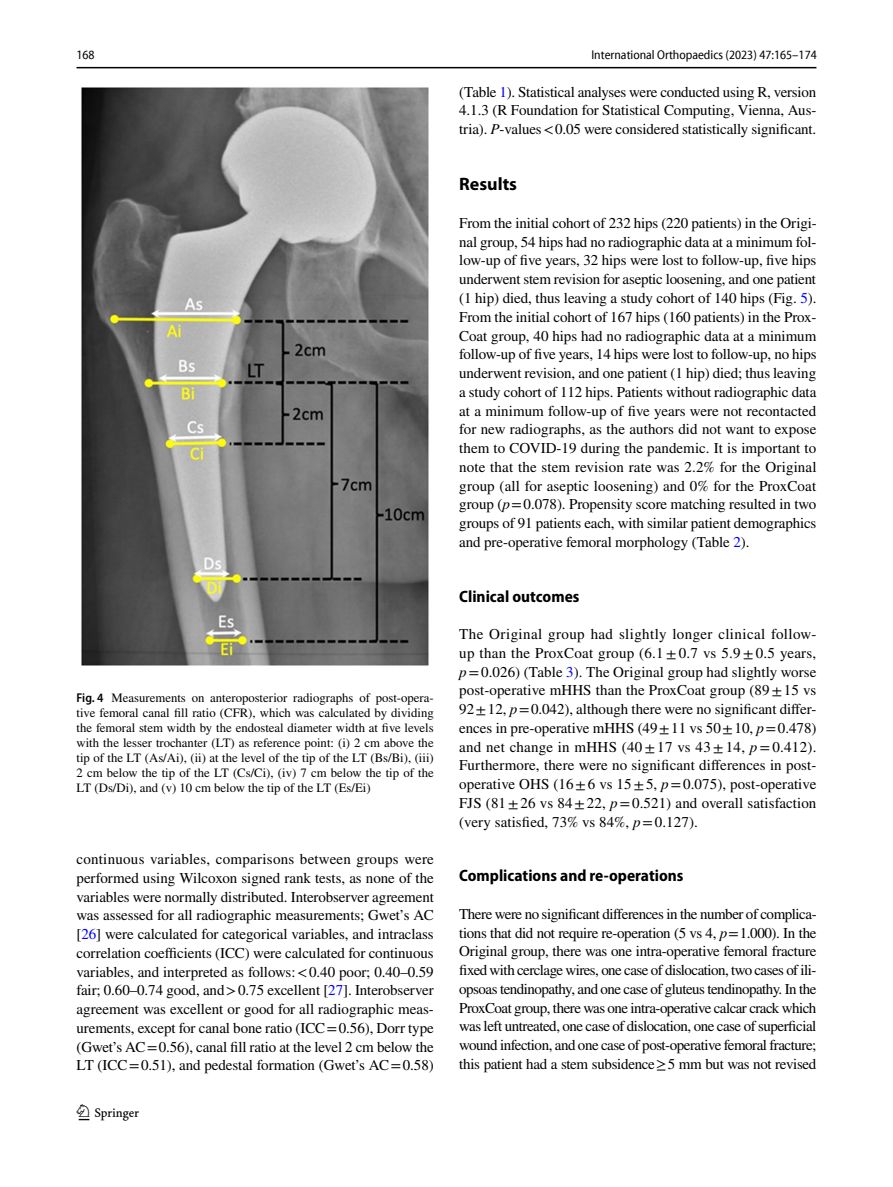
<style>
.page{position:relative;width:893px;height:1187px;background:#fff}
.page>*{position:absolute;margin:0;border:0;box-sizing:border-box;transform-origin:0 0}
.t1{font:22.5px "Springnew Regular 2";color:#000}
.t2{font:700 18px "Myriad Pro";color:#000}
.t3{font:700 semi-condensed 16.5px "Myriad Pro";color:#000}
.t4{font:15px/18.8px "STIX";letter-spacing:-.01em;color:#000;text-align:justify}
.t5{font:12.75px/15px "STIX";color:#000;text-align:justify}
.t6{font:semi-condensed 12.75px "Myriad Pro Unic";color:#000}
.s1{font-family:"Myriad Pro";font-weight:600;font-stretch:semi-condensed}
.s2{color:#00f}
.s3{font-style:italic}
</style>
<div class="page">
<hr style="left:77px;top:67px;width:739px;height:1px;background:#000">
<img style="left:81px;top:87px;width:348px;height:579px">
<p class="t6" style="left:77px;top:50px;width:20px">168</p>
<p class="t6" style="left:591px;top:50px;width:227px">International Orthopaedics (2023) 47:165–174</p>
<p class="t5" style="left:77px;top:691px;width:359px"><span class="s1">Fig. 4</span> Measurements on anteroposterior radiographs of post-opera&shy;tive femoral canal fill ratio (CFR), which was calculated by dividing the femoral stem width by the endosteal diameter width at five levels with the lesser trochanter (LT) as reference point: (i) 2 cm above the tip of the LT (As/Ai), (ii) at the level of the tip of the LT (Bs/Bi), (iii)<br>2 cm below the tip of the LT (Cs/Ci), (iv) 7 cm below the tip of the LT (Ds/Di), and (v) 10 cm below the tip of the LT (Es/Ei)</p>
<p class="t4" style="left:77px;top:850px;width:359px">continuous variables, comparisons between groups were performed using Wilcoxon signed rank tests, as none of the variables were normally distributed. Interobserver agreement was assessed for all radiographic measurements; Gwet’s AC [<span class="s2">26</span>] were calculated for categorical variables, and intraclass correlation coefficients (ICC) were calculated for continuous variables, and interpreted as follows:&lt;0.40 poor; 0.40–0.59 fair; 0.60–0.74 good, and&gt;0.75 excellent [<span class="s2">27</span>]. Interobserver agreement was excellent or good for all radiographic meas&shy;urements, except for canal bone ratio (ICC=0.56), Dorr type (Gwet’s AC=0.56), canal fill ratio at the level 2 cm below the LT (ICC=0.51), and pedestal formation (Gwet’s AC=0.58)</p>
<h1 class="t1" style="left:79px;top:1104px;width:62px">1 3</h1>
<p class="t4" style="left:459px;top:83px;width:359px">(Table <span class="s2">1</span>). Statistical analyses were conducted using R, version 4.1.3 (R Foundation for Statistical Computing, Vienna, Aus&shy;tria). <span class="s3">P</span>-values&lt;0.05 were considered statistically significant.</p>
<p class="t2" style="left:459px;top:173px;width:59px">Results</p>
<p class="t4" style="left:459px;top:214px;width:359px">From the initial cohort of 232 hips (220 patients) in the Origi&shy;nal group, 54 hips had no radiographic data at a minimum fol&shy;low-up of five years, 32 hips were lost to follow-up, five hips underwent stem revision for aseptic loosening, and one patient (1 hip) died, thus leaving a study cohort of 140 hips (Fig. <span class="s2">5</span>).<br>From the initial cohort of 167 hips (160 patients) in the Prox-Coat group, 40 hips had no radiographic data at a minimum follow-up of five years, 14 hips were lost to follow-up, no hips underwent revision, and one patient (1 hip) died; thus leaving a study cohort of 112 hips. Patients without radiographic data at a minimum follow-up of five years were not recontacted for new radiographs, as the authors did not want to expose them to COVID-19 during the pandemic. It is important to note that the stem revision rate was 2.2% for the Original group (all for aseptic loosening) and 0% for the ProxCoat group (<span class="s3">p</span>=0.078). Propensity score matching resulted in two groups of 91 patients each, with similar patient demographics and pre-operative femoral morphology (Table <span class="s2">2</span>).</p>
<p class="t3" style="left:459px;top:586px;width:122px">Clinical outcomes</p>
<p class="t4" style="left:459px;top:625px;width:359px">The Original group had slightly longer clinical follow&shy;up than the ProxCoat group (6.1±0.7 vs 5.9±0.5 years, <span class="s3">p</span>=0.026) (Table <span class="s2">3</span>). The Original group had slightly worse post-operative mHHS than the ProxCoat group (89±15 vs 92±12, <span class="s3">p</span>=0.042), although there were no significant differ&shy;ences in pre-operative mHHS (49±11 vs 50±10, <span class="s3">p</span>=0.478) and net change in mHHS (40±17 vs 43±14, <span class="s3">p</span>=0.412).<br>Furthermore, there were no significant differences in post&shy;operative OHS (16±6 vs 15±5, <span class="s3">p</span>=0.075), post-operative FJS (81±26 vs 84±22, <span class="s3">p</span>=0.521) and overall satisfaction (very satisfied, 73% vs 84%, <span class="s3">p</span>=0.127).</p>
<p class="t3" style="left:459px;top:866px;width:226px">Complications and re‑operations</p>
<p class="t4" style="left:459px;top:905px;width:359px">There were no significant differences in the number of complica&shy;tions that did not require re-operation (5 vs 4, <span class="s3">p</span>=1.000). In the Original group, there was one intra-operative femoral fracture fixed with cerclage wires, one case of dislocation, two cases of ili&shy;opsoas tendinopathy, and one case of gluteus tendinopathy. In the ProxCoat group, there was one intra-operative calcar crack which was left untreated, one case of dislocation, one case of superficial wound infection, and one case of post-operative femoral fracture; this patient had a stem subsidence≥5 mm but was not revised</p>
</div>
